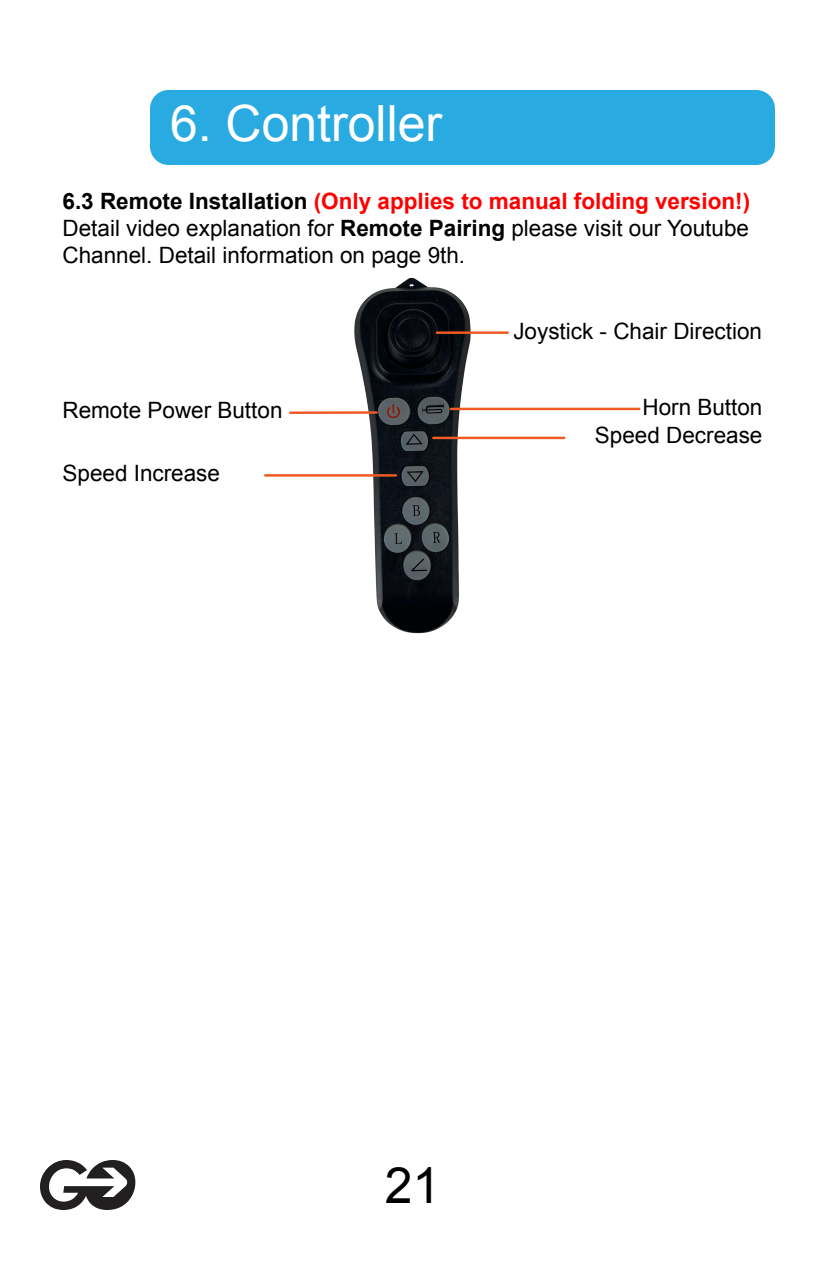
<style>
.page{position:relative;width:825px;height:1275px;background:#fff}
.page>*{position:absolute;margin:0;border:0;box-sizing:border-box;transform-origin:0 0}
.t1{font:50px "Arial";color:#fff}
.t2{font:50px "Arial";color:#000}
.t3{font:22.5px/27px "Arial";color:#000;text-align:justify}
.s1{font-weight:700}
.s2{font-weight:700;color:#f00}
</style>
<div class="page">
<svg style="left:40px;top:1160px;width:95px;height:50px"></svg>
<div style="left:150px;top:90px;width:625px;height:75px;background:#29abe2;border-radius:19px"></div>
<img style="left:264px;top:277px;width:341px;height:357px">
<hr style="left:451px;top:408px;width:188px;height:2px;background:#f05a24">
<svg style="left:288px;top:410px;width:91px;height:5px"></svg>
<hr style="left:437px;top:331px;width:71px;height:3px;background:#f05a24">
<hr style="left:433px;top:437px;width:131px;height:2px;background:#f05a24">
<hr style="left:265px;top:474px;width:131px;height:3px;background:#f05a24">
<h1 class="t1" style="left:170px;top:91px;width:274px">6. Controller</h1>
<p class="t3" style="left:62px;top:188px;width:689px"><span class="s1">6.3 Remote Installation</span> <span class="s2">(Only applies to manual folding version!)<br></span>Detail video explanation for <span class="s1">Remote Pairing</span> please visit our Youtube Channel. Detail information on page 9th.</p>
<p class="t3" style="left:513px;top:318px;width:250px">Joystick - Chair Direction</p>
<p class="t3" style="left:62px;top:397px;width:222px">Remote Power Button</p>
<p class="t3" style="left:642px;top:394px;width:122px">Horn Button</p>
<p class="t3" style="left:62px;top:460px;width:159px">Speed Increase</p>
<p class="t3" style="left:595px;top:422px;width:169px">Speed Decrease</p>
<h1 class="t2" style="left:385px;top:1153px;width:57px">21</h1>
</div>
